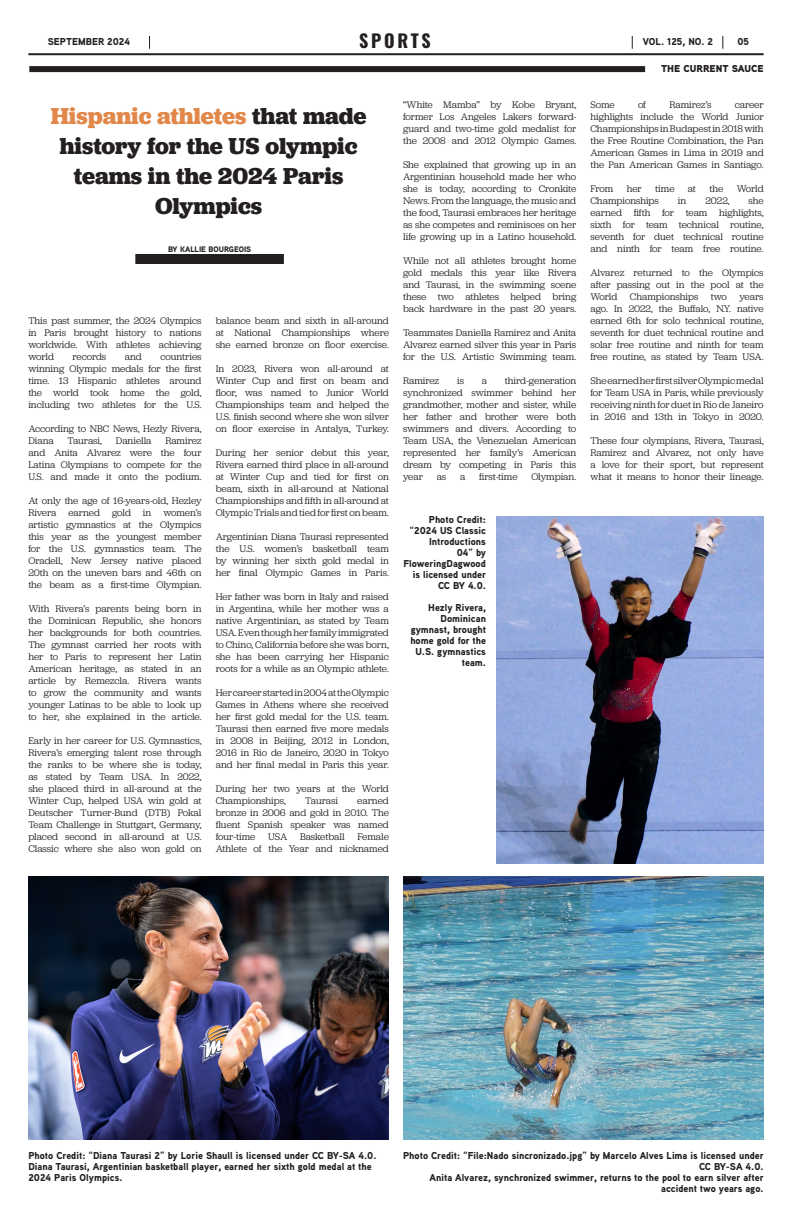
<style>
.page{position:relative;width:792px;height:1224px;background:#fff}
.page>*{position:absolute;margin:0;border:0;box-sizing:border-box;transform-origin:0 0}
.Header_32pt{font:700 24px/30px "Jubilat";letter-spacing:-.005em;color:#231f20;text-align:center}
.Category{font:18px "Oswald";letter-spacing:.15em;color:#231f20}
.Body{font:10px/12px "Jubilat";letter-spacing:-.005em;color:#231f20;text-align:justify}
.Photo_text_right{font:900 10px/11px "Aaux Next";color:#231f20;text-align:right}
.Category-2{font:900 10px "Aaux Next";color:#231f20}
.Story_by{font:900 8px "Aaux Next";color:#231f20}
.s1{color:#e18749}
</style>
<div class="page">
<hr style="left:28px;top:53px;width:736px;height:2px;background:#231f20">
<svg style="left:722px;top:36px;width:1px;height:13px"></svg>
<svg style="left:149px;top:36px;width:1px;height:13px"></svg>
<svg style="left:632px;top:36px;width:1px;height:13px"></svg>
<div style="left:29px;top:66px;width:616px;height:6px;background:#231f20"></div>
<div style="left:135px;top:254px;width:149px;height:10px;background:#231f20"></div>
<img style="left:28px;top:876px;width:361px;height:264px">
<img style="left:497px;top:516px;width:267px;height:348px">
<img style="left:403px;top:876px;width:361px;height:264px">
<p class="Category" style="left:359px;top:25px;width:73px">SPORTS</p>
<p class="Photo_text_right" style="left:48px;top:36px;width:84px">SEPTEMBER 2024</p>
<p class="Photo_text_right" style="left:643px;top:36px;width:72px">VOL. 125, NO. 2</p>
<p class="Photo_text_right" style="left:737px;top:36px;width:13px">05</p>
<p class="Header_32pt" style="left:51px;top:101px;width:317px"><span class="s1">Hispanic athletes</span> that made history for the US olympic teams in the 2024 Paris<br>Olympics</p>
<p class="Story_by" style="left:168px;top:243px;width:85px">BY KALLIE BOURGEOIS</p>
<p class="Body" style="left:28px;top:314px;width:175px">This past summer, the 2024 Olympics in Paris brought history to nations worldwide. With athletes achieving world</p>
<p class="Body" style="left:28px;top:350px;width:175px;text-indent:132px">countries winning Olympic medals for the first time. 13 Hispanic athletes around the world took home the gold, including two athletes for the U.S.</p>
<p class="Body" style="left:28px;top:422px;width:175px">According to NBC News, Hezly Rivera,<br>Diana</p>
<p class="Body" style="left:73px;top:350px;width:35px">records</p>
<p class="Body" style="left:125px;top:350px;width:19px">and</p>
<p class="Body" style="left:28px;top:434px;width:175px;text-indent:137px">Ramirez and Anita Alvarez were the four Latina Olympians to compete for the U.S. and made it onto the podium.</p>
<p class="Body" style="left:28px;top:494px;width:175px">At only the age of 16-years-old, Hezley Rivera earned gold in women’s artistic gymnastics at the Olympics this year as the youngest member for the U.S. gymnastics team. The Oradell, New Jersey native placed 20th on the uneven bars and 46th on the beam as a first-time Olympian.</p>
<p class="Body" style="left:28px;top:602px;width:175px">With Rivera’s parents being born in the Dominican Republic, she honors her backgrounds for both countries.<br>The gymnast carried her roots with her to Paris to represent her Latin American heritage, as stated in an article by Remezcla. Rivera wants to grow the community and wants younger Latinas to be able to look up to her, she explained in the article.</p>
<p class="Body" style="left:28px;top:734px;width:175px">Early in her career for U.S. Gymnastics, Rivera’s emerging talent rose through the ranks to be where she is today, as stated by Team USA. In 2022, she placed third in all-around at the Winter Cup, helped USA win gold at Deutscher Turner-Bund (DTB) Pokal Team Challenge in Stuttgart, Germany, placed second in all-around at U.S.<br>Classic where she also won gold on</p>
<p class="Body" style="left:68px;top:434px;width:36px">Taurasi,</p>
<p class="Body" style="left:116px;top:434px;width:37px">Daniella</p>
<p class="Body" style="left:216px;top:314px;width:175px">balance beam and sixth in all-around at National Championships where she earned bronze on floor exercise.</p>
<p class="Body" style="left:216px;top:362px;width:175px">In 2023, Rivera won all-around at Winter Cup and first on beam and floor, was named to Junior World Championships team and helped the U.S. finish second where she won silver on floor exercise in Antalya, Turkey.</p>
<p class="Body" style="left:216px;top:446px;width:175px">During her senior debut this year, Rivera earned third place in all-around at Winter Cup and tied for first on beam, sixth in all-around at National Championships and fifth in all-around at Olympic Trials and tied for first on beam.</p>
<p class="Body" style="left:216px;top:530px;width:175px">Argentinian Diana Taurasi represented the U.S. women’s basketball team by winning her sixth gold medal in her final Olympic Games in Paris.</p>
<p class="Body" style="left:216px;top:590px;width:175px">Her father was born in Italy and raised in Argentina, while her mother was a native Argentinian, as stated by Team USA. Even though her family immigrated to Chino, California before she was born, she has been carrying her Hispanic roots for a while as an Olympic athlete.</p>
<p class="Body" style="left:216px;top:686px;width:175px">Her career started in 2004 at the Olympic Games in Athens where she received her first gold medal for the U.S. team.<br>Taurasi then earned five more medals in 2008 in Beijing, 2012 in London, 2016 in Rio de Janeiro, 2020 in Tokyo and her final medal in Paris this year.</p>
<p class="Body" style="left:216px;top:782px;width:175px">During her two years at the World<br>Championships,</p>
<p class="Body" style="left:305px;top:794px;width:34px">Taurasi</p>
<p class="Body" style="left:216px;top:794px;width:175px;text-indent:142px">earned bronze in 2006 and gold in 2010. The fluent Spanish speaker was named four-time</p>
<p class="Body" style="left:268px;top:830px;width:21px">USA</p>
<p class="Body" style="left:300px;top:830px;width:46px">Basketball</p>
<p class="Body" style="left:216px;top:830px;width:175px;text-align:right">Female<br>Athlete of the Year and nicknamed</p>
<p class="Body" style="left:403px;top:98px;width:175px">“White Mamba” by Kobe Bryant, former Los Angeles Lakers forward&shy;guard and two-time gold medalist for the 2008 and 2012 Olympic Games.</p>
<p class="Body" style="left:403px;top:158px;width:175px">She explained that growing up in an Argentinian household made her who she is today, according to Cronkite News. From the language, the music and the food, Taurasi embraces her heritage as she competes and reminisces on her life growing up in a Latino household.</p>
<p class="Body" style="left:403px;top:254px;width:175px">While not all athletes brought home gold medals this year like Rivera and Taurasi, in the swimming scene these two athletes helped bring back hardware in the past 20 years.</p>
<p class="Body" style="left:403px;top:326px;width:175px">Teammates Daniella Ramirez and Anita Alvarez earned silver this year in Paris for the U.S. Artistic Swimming team.</p>
<p class="Body" style="left:403px;top:374px;width:38px">Ramirez</p>
<p class="Body" style="left:457px;top:374px;width:9px">is</p>
<p class="Body" style="left:482px;top:374px;width:7px">a</p>
<p class="Body" style="left:403px;top:374px;width:175px;text-indent:102px">third-generation synchronized swimmer behind her grandmother, mother and sister, while her father and brother were both swimmers and divers. According to Team USA, the Venezuelan American represented her family’s American dream by competing in Paris this year</p>
<p class="Body" style="left:437px;top:470px;width:11px">as</p>
<p class="Body" style="left:460px;top:470px;width:7px">a</p>
<p class="Body" style="left:479px;top:470px;width:40px">first-time</p>
<p class="Body" style="left:531px;top:470px;width:46px">Olympian.</p>
<p class="Photo_text_right" style="left:404px;top:514px;width:84px">Photo Credit: “2024 US Classic<br>Introductions<br>04” by<br>FloweringDagwood is licensed under<br>CC BY 4.0.</p>
<p class="Photo_text_right" style="left:410px;top:602px;width:77px">Hezly Rivera,<br>Dominican gymnast, brought home gold for the<br>U.S. gymnastics team.</p>
<p class="Category-2" style="left:661px;top:61px;width:104px">THE CURRENT SAUCE</p>
<p class="Body" style="left:590px;top:98px;width:26px">Some</p>
<p class="Body" style="left:638px;top:98px;width:10px">of</p>
<p class="Body" style="left:669px;top:98px;width:44px">Ramirez’s</p>
<p class="Body" style="left:590px;top:98px;width:175px;text-indent:144px">career highlights include the World Junior Championships in Budapest in 2018 with the Free Routine Combination, the Pan American Games in Lima in 2019 and the Pan American Games in Santiago.</p>
<p class="Body" style="left:590px;top:182px;width:24px">From</p>
<p class="Body" style="left:627px;top:182px;width:17px">her</p>
<p class="Body" style="left:655px;top:182px;width:21px">time</p>
<p class="Body" style="left:688px;top:182px;width:10px">at</p>
<p class="Body" style="left:709px;top:182px;width:15px">the</p>
<p class="Body" style="left:737px;top:182px;width:28px">World</p>
<p class="Body" style="left:590px;top:194px;width:70px">Championships</p>
<p class="Body" style="left:678px;top:194px;width:10px">in</p>
<p class="Body" style="left:705px;top:194px;width:26px">2022,</p>
<p class="Body" style="left:590px;top:194px;width:175px;text-indent:158px">she earned fifth for team highlights, sixth for team technical routine, seventh for duet technical routine and ninth for team free routine.</p>
<p class="Body" style="left:590px;top:266px;width:175px">Alvarez returned to the Olympics after passing out in the pool at the World Championships two years ago. In 2022, the Buffalo, N.Y. native earned 6th for solo technical routine, seventh for duet technical routine and solar free routine and ninth for team free routine, as stated by Team USA.</p>
<p class="Body" style="left:590px;top:374px;width:175px">She earned her first silver Olympic medal for Team USA in Paris, while previously receiving ninth for duet in Rio de Janeiro in 2016 and 13th in Tokyo in 2020.</p>
<p class="Body" style="left:590px;top:434px;width:175px">These four olympians, Rivera, Taurasi, Ramirez and Alvarez, not only have a love for their sport, but represent what it means to honor their lineage.</p>
<p class="Photo_text_right" style="left:28px;top:1150px;width:350px">Photo Credit: “Diana Taurasi 2” by Lorie Shaull is licensed under CC BY-SA 4.0.</p>
<p class="Photo_text_right" style="left:28px;top:1161px;width:345px;text-align:left">Diana Taurasi, Argentinian basketball player, earned her sixth gold medal at the<br>2024 Paris Olympics.</p>
<p class="Photo_text_right" style="left:403px;top:1150px;width:362px">Photo Credit: “File:Nado sincronizado.jpg” by Marcelo Alves Lima is licensed under<br>CC BY-SA 4.0.</p>
<p class="Photo_text_right" style="left:429px;top:1172px;width:336px">Anita Alvarez, synchronized swimmer, returns to the pool to earn silver after accident two years ago.</p>
</div>
